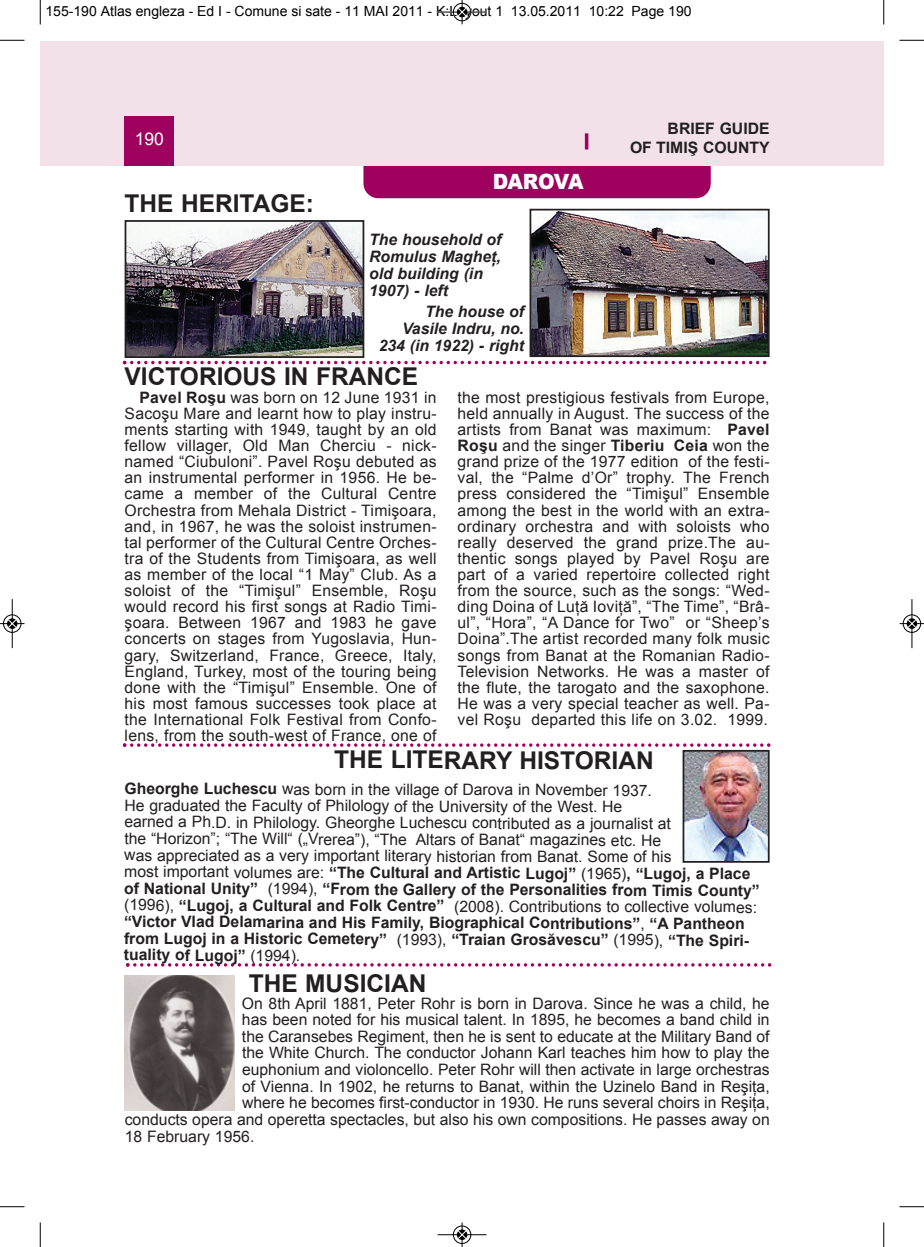
<style>
.page{position:relative;width:924px;height:1247px;background:#fff}
.page>*{position:absolute;margin:0;border:0;box-sizing:border-box;transform-origin:0 0}
.t1{font:700 24.5px "Arial";color:#231f20}
.t2{font:900 21px "Arial";letter-spacing:-.045em;color:#fff;scale:.95 1}
.t3{font:17.5px "Arial";color:#fff}
.t4{font:15.75px/16.1px "Arial";color:#231f20;text-align:justify}
.t5{font:italic 700 15.75px/17px "Arial";color:#231f20}
.t6{font:700 15.75px/18.9px "Arial";color:#231f20;text-align:right}
.t7{font:14px "Arial";color:#000}
.s1{font-weight:700}
</style>
<div class="page">
<div style="left:363px;top:135px;width:348px;height:63px;background:#9e015e;border-radius:15px"></div>
<div style="left:40px;top:41px;width:844px;height:124px;background:#f3e1e9"></div>
<div style="left:125px;top:116px;width:49px;height:49px;background:#9e015e"></div>
<hr style="left:585px;top:133px;width:3px;height:16px;background:#9e015e">
<img style="left:128px;top:223px;width:233px;height:132px">
<div style="left:125px;top:220px;width:239px;height:138px;border:2px solid #231f20"></div>
<img style="left:532px;top:212px;width:234px;height:142px">
<div style="left:529px;top:209px;width:240px;height:148px;border:2px solid #231f20"></div>
<svg style="left:123px;top:361px;width:643px;height:3px"></svg>
<svg style="left:123px;top:743px;width:647px;height:3px"></svg>
<svg style="left:126px;top:963px;width:645px;height:3px"></svg>
<img style="left:685px;top:752px;width:81px;height:107px">
<div style="left:682px;top:749px;width:87px;height:113px;border:2px solid #231f20"></div>
<img style="left:125px;top:975px;width:110px;height:135px">
<svg style="left:40px;top:0;width:1px;height:24px"></svg>
<svg style="left:0;top:40px;width:24px;height:1px"></svg>
<svg style="left:883px;top:0;width:1px;height:24px"></svg>
<svg style="left:899px;top:40px;width:25px;height:1px"></svg>
<svg style="left:40px;top:1222px;width:1px;height:24px"></svg>
<svg style="left:0;top:1206px;width:24px;height:1px"></svg>
<svg style="left:883px;top:1222px;width:1px;height:24px"></svg>
<svg style="left:899px;top:1206px;width:25px;height:1px"></svg>
<hr style="left:438px;top:12px;width:48px;height:1px;background:#000">
<div style="left:453px;top:3px;width:18px;height:18px;border:1px solid #000;border-radius:50%"></div>
<svg style="left:458px;top:0;width:8px;height:24px"></svg>
<hr style="left:438px;top:1234px;width:48px;height:1px;background:#000">
<div style="left:453px;top:1225px;width:18px;height:18px;border:1px solid #000;border-radius:50%"></div>
<svg style="left:458px;top:1222px;width:8px;height:24px"></svg>
<div style="left:3px;top:614px;width:19px;height:19px;border:1px solid #fff;border-radius:50%"></div>
<hr style="left:12px;top:599px;width:1px;height:49px;background:#000">
<div style="left:3px;top:614px;width:18px;height:18px;border:1px solid #000;border-radius:50%"></div>
<svg style="left:0;top:619px;width:24px;height:9px"></svg>
<div style="left:902px;top:614px;width:19px;height:19px;border:1px solid #fff;border-radius:50%"></div>
<hr style="left:911px;top:599px;width:1px;height:49px;background:#000">
<div style="left:903px;top:614px;width:18px;height:18px;border:1px solid #000;border-radius:50%"></div>
<svg style="left:900px;top:619px;width:24px;height:9px"></svg>
<p class="t7" style="left:46px;top:3px;width:647px">155-190 Atlas engleza - Ed I - Comune si sate - 11 MAI 2011 - K:Layout 1 13.05.2011 10:22 Page 190</p>
<p class="t3" style="left:135px;top:129px;width:31px">190</p>
<p class="t6" style="left:630px;top:119px;width:141px">BRIEF GUIDE<br>OF TIMIŞ COUNTY</p>
<h2 class="t2" style="left:493px;top:166px;width:97px">DAROVA</h2>
<h1 class="t1" style="left:125px;top:190px;width:191px">THE HERITAGE:</h1>
<p class="t5" style="left:369px;top:231px;width:134px">The household of<br>Romulus Magheţ, old building (in<br>1907) - left</p>
<p class="t5" style="left:379px;top:303px;width:147px;text-align:right">The house of<br>Vasile Indru, no.<br>234 (in 1922) - right</p>
<h1 class="t1" style="left:125px;top:362px;width:295px">VICTORIOUS IN FRANCE</h1>
<p class="t4" style="left:125px;top:389px;width:313px;text-indent:15px"><span class="s1">Pavel Roşu</span> was born on 12 June 1931 in Sacoşu Mare and learnt how to play instru&shy;ments starting with 1949, taught by an old fellow villager, Old Man Cherciu - nick&shy;named “Ciubuloni”. Pavel Roşu debuted as an instrumental performer in 1956. He be&shy;came a member of the Cultural Centre Orchestra from Mehala District - Timişoara, and, in 1967, he was the soloist instrumen&shy;tal performer of the Cultural Centre Orches&shy;tra of the Students from Timişoara, as well as member of the local “1 May” Club. As a soloist of the “Timişul” Ensemble, Roşu would record his first songs at Radio Timi&shy;şoara. Between 1967 and 1983 he gave concerts on stages from Yugoslavia, Hun&shy;gary, Switzerland, France, Greece, Italy, England, Turkey, most of the touring being done with the “Timişul” Ensemble. One of his most famous successes took place at the International Folk Festival from Confo&shy;lens, from the south-west of France, one of</p>
<p class="t4" style="left:458px;top:389px;width:313px">the most prestigious festivals from Europe, held annually in August. The success of the artists from Banat was maximum: <span class="s1">Pavel Roşu</span> and the singer <span class="s1">Tiberiu Ceia</span> won the grand prize of the 1977 edition of the festi&shy;val, the “Palme d’Or” trophy. The French press considered the “Timişul” Ensemble among the best in the world with an extra&shy;ordinary orchestra and with soloists who really deserved the grand prize.The au&shy;thentic songs played by Pavel Roşu are part of a varied repertoire collected right from the source, such as the songs: “Wed&shy;ding Doina of Luţă Ioviţă”, “The Time”, “Brâ&shy;ul”, “Hora”, “A Dance for Two” or “Sheep’s Doina”.The artist recorded many folk music songs from Banat at the Romanian Radio-Television Networks. He was a master of the flute, the tarogato and the saxophone.<br>He was a very special teacher as well. Pa&shy;vel Roşu departed this life on 3.02. 1999.</p>
<h1 class="t1" style="left:334px;top:746px;width:321px">THE LITERARY HISTORIAN</h1>
<p class="t4" style="left:124px;top:781px;width:637px;text-align:left"><span class="s1">Gheorghe Luchescu</span> was born in the village of Darova in November 1937.<br>He graduated the Faculty of Philology of the University of the West. He<br>earned a Ph.D. in Philology. Gheorghe Luchescu contributed as a journalist at<br>the “Horizon”; “The Will“ („Vrerea”), “The Altars of Banat“ magazines etc. He<br>was appreciated as a very important literary historian from Banat. Some of his<br>most important volumes are: <span class="s1">“The Cultural and Artistic Lugoj”</span> (1965)<span class="s1">, “Lugoj, a Place of National Unity”</span> (1994), <span class="s1">“From the Gallery of the Personalities from Timis County” </span>(1996), <span class="s1">“Lugoj, a Cultural and Folk Centre”</span> (2008). Contributions to collective volumes: <span class="s1">“Victor Vlad Delamarina and His Family, Biographical Contributions”</span>, <span class="s1">“A Pantheon from Lugoj in a Historic Cemetery”</span> (1993), <span class="s1">“Traian Grosăvescu”</span> (1995), <span class="s1">“The Spiri&shy;tuality of Lugoj”</span> (1994).</p>
<h1 class="t1" style="left:249px;top:969px;width:179px">THE MUSICIAN</h1>
<p class="t4" style="left:242px;top:994px;width:529px">On 8th April 1881, Peter Rohr is born in Darova. Since he was a child, he</p>
<p class="t4" style="left:242px;top:1011px;width:529px">has been noted for his musical talent. In 1895, he becomes a band child in</p>
<p class="t4" style="left:242px;top:1028px;width:529px">the Caransebes Regiment, then he is sent to educate at the Military Band of</p>
<p class="t4" style="left:242px;top:1044px;width:529px">the White Church. The conductor Johann Karl teaches him how to play the</p>
<p class="t4" style="left:242px;top:1061px;width:529px">euphonium and violoncello. Peter Rohr will then activate in large orchestras</p>
<p class="t4" style="left:242px;top:1078px;width:529px">of Vienna. In 1902, he returns to Banat, within the Uzinelo Band in Reşiţa,</p>
<p class="t4" style="left:242px;top:1094px;width:529px">where he becomes first-conductor in 1930. He runs several choirs in Reşiţa,</p>
<p class="t4" style="left:125px;top:1111px;width:646px">conducts opera and operetta spectacles, but also his own compositions. He passes away on</p>
<p class="t4" style="left:125px;top:1127px;width:131px">18 February 1956.</p>
</div>
